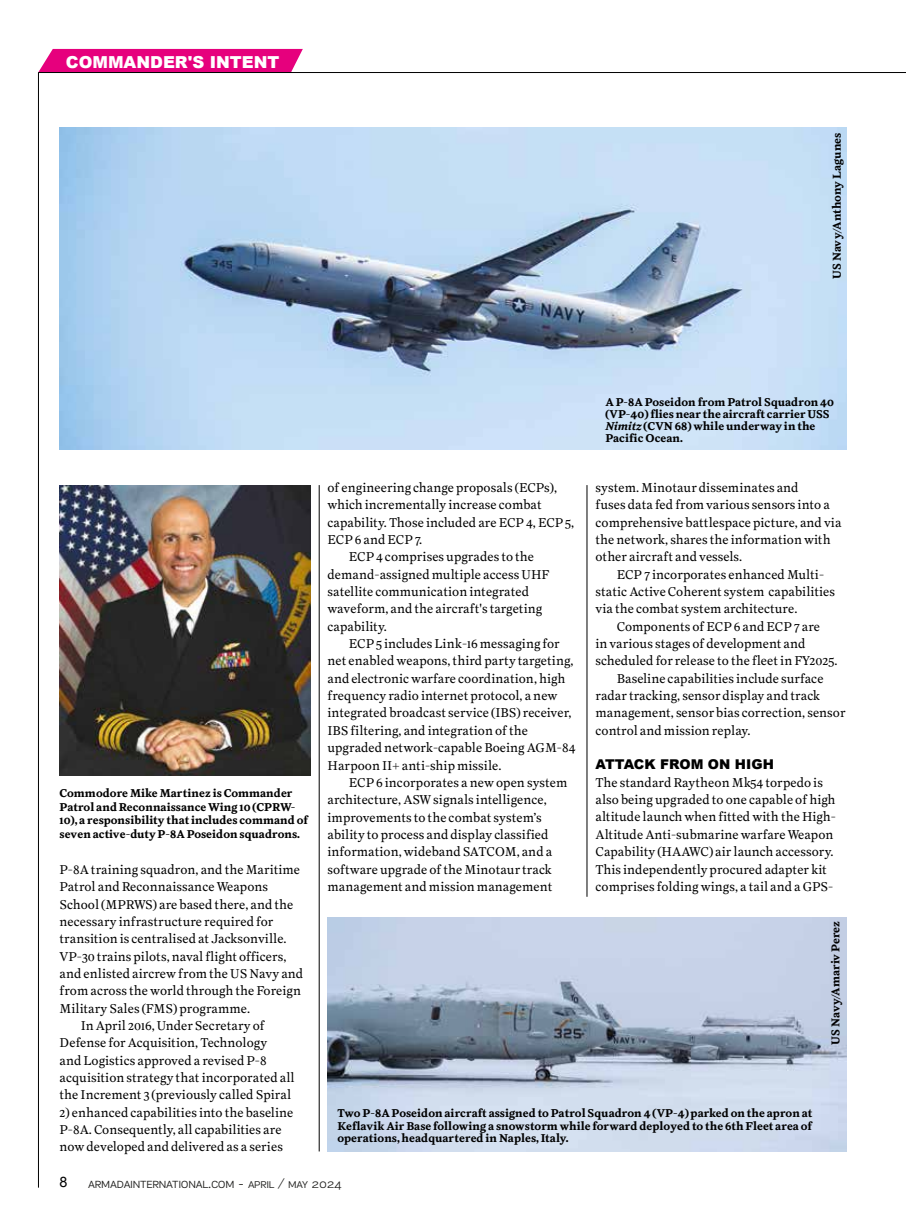
<style>
.page{position:relative;width:906px;height:1217px;background:#fff}
.page>*{position:absolute;margin:0;border:0;box-sizing:border-box;transform-origin:0 0}
.t1{font:900 16.5px "Arial";color:#fff}
.t2{font:14.4px "Arial";color:#000}
.t3{font:300 14.25px "PF Encore Sans Pro";letter-spacing:-.02em;color:#1d1d1b}
.t4{font:13.5px/17.4px "Superior Text";color:#000}
.t5{font:900 13.5px "Arial";color:#000}
.t6{font:700 12px/12px "Superior Text";color:#000}
.s1{font-style:italic}
.s2{font-size:13.5px}
</style>
<div class="page">
<div style="left:38px;top:49px;width:265px;height:23px;background:#e6007d"></div>
<hr style="left:38px;top:72px;width:1px;height:1115px;background:#000">
<hr style="left:38px;top:72px;width:868px;height:1px;background:#000">
<hr style="left:319px;top:485px;width:1px;height:666px;background:#000">
<hr style="left:587px;top:485px;width:1px;height:411px;background:#000">
<img style="left:327px;top:917px;width:519px;height:234px">
<img style="left:60px;top:128px;width:786px;height:322px">
<img style="left:60px;top:485px;width:250px;height:290px">
<p class="t1" style="left:66px;top:50px;width:215px">COMMANDER'S INTENT</p>
<p class="t6" style="left:831px;top:279px;width:147px;rotate:-90deg">US Navy/Anthony Lagunes</p>
<p class="t6" style="left:60px;top:787px;width:250px;line-height:13.5px">Commodore Mike Martinez is Commander Patrol and Reconnaissance Wing 10 (CPRW-10), a responsibility that includes command of seven active-duty P-8A Poseidon squadrons.</p>
<p class="t4" style="left:60px;top:860px;width:242px">P-8A training squadron, and the Maritime</p>
<p class="t4" style="left:60px;top:878px;width:210px">Patrol and Reconnaissance Weapons</p>
<p class="t4" style="left:60px;top:895px;width:235px">School (MPRWS) are based there, and the</p>
<p class="t4" style="left:60px;top:912px;width:215px">necessary infrastructure required for</p>
<p class="t4" style="left:60px;top:930px;width:229px">transition is centralised at Jacksonville.</p>
<p class="t4" style="left:60px;top:947px;width:228px">VP-30 trains pilots, naval flight officers,</p>
<p class="t4" style="left:60px;top:964px;width:245px">and enlisted aircrew from the US Navy and</p>
<p class="t4" style="left:60px;top:982px;width:243px">from across the world through the Foreign</p>
<p class="t4" style="left:60px;top:999px;width:192px">Military Sales (FMS) programme.</p>
<p class="t4" style="left:81px;top:1016px;width:185px">In April 2016, Under Secretary of</p>
<p class="t4" style="left:60px;top:1034px;width:209px">Defense for Acquisition, Technology</p>
<p class="t4" style="left:60px;top:1051px;width:209px">and Logistics approved a revised P-8</p>
<p class="t4" style="left:60px;top:1068px;width:237px">acquisition strategy that incorporated all</p>
<p class="t4" style="left:60px;top:1086px;width:233px">the Increment 3 (previously called Spiral</p>
<p class="t4" style="left:60px;top:1103px;width:235px">2) enhanced capabilities into the baseline<br>P-8A. Consequently, all capabilities are now developed and delivered as a series</p>
<p class="t4" style="left:327px;top:479px;width:231px">of engineering change proposals (ECPs),</p>
<p class="t4" style="left:327px;top:496px;width:216px">which incrementally increase combat</p>
<p class="t4" style="left:327px;top:514px;width:248px">capability. Those included are ECP 4, ECP 5,</p>
<p class="t4" style="left:327px;top:531px;width:96px">ECP 6 and ECP 7.</p>
<p class="t4" style="left:349px;top:548px;width:187px">ECP 4 comprises upgrades to the</p>
<p class="t4" style="left:327px;top:566px;width:223px">demand-assigned multiple access UHF</p>
<p class="t4" style="left:327px;top:583px;width:203px">satellite communication integrated</p>
<p class="t4" style="left:327px;top:600px;width:216px">waveform, and the aircraft's targeting</p>
<p class="t4" style="left:327px;top:618px;width:61px">capability.</p>
<p class="t4" style="left:349px;top:635px;width:212px">ECP 5 includes Link-16 messaging for</p>
<p class="t4" style="left:327px;top:652px;width:247px">net enabled weapons, third party targeting,</p>
<p class="t4" style="left:327px;top:670px;width:239px">and electronic warfare coordination, high</p>
<p class="t4" style="left:327px;top:687px;width:232px">frequency radio internet protocol, a new</p>
<p class="t4" style="left:327px;top:704px;width:245px">integrated broadcast service (IBS) receiver,</p>
<p class="t4" style="left:327px;top:722px;width:202px">IBS filtering, and integration of the</p>
<p class="t4" style="left:327px;top:739px;width:250px">upgraded network-capable Boeing AGM-84</p>
<p class="t4" style="left:327px;top:756px;width:175px">Harpoon II+ anti-ship missile.</p>
<p class="t4" style="left:349px;top:774px;width:220px">ECP 6 incorporates a new open system</p>
<p class="t4" style="left:327px;top:791px;width:221px">architecture, ASW signals intelligence,</p>
<p class="t4" style="left:327px;top:808px;width:216px">improvements to the combat system’s</p>
<p class="t4" style="left:327px;top:826px;width:222px">ability to process and display classified</p>
<p class="t4" style="left:327px;top:843px;width:226px">information, wideband SATCOM, and a</p>
<p class="t4" style="left:327px;top:860px;width:226px">software upgrade of the Minotaur track</p>
<p class="t4" style="left:327px;top:878px;width:226px">management and mission management</p>
<p class="t6" style="left:605px;top:396px;width:230px">A P-8A Poseidon from Patrol Squadron 40 (VP-40) flies near the aircraft carrier USS <span class="s1">Nimitz</span> (CVN 68) while underway in the Pacific Ocean.</p>
<p class="t4" style="left:595px;top:479px;width:247px">system. Minotaur disseminates and<br>fuses data fed from various sensors into a comprehensive battlespace picture, and via the network, shares the information with other aircraft and vessels.</p>
<p class="t4" style="left:595px;top:565px;width:241px;text-indent:21px">ECP 7 incorporates enhanced Multi&shy;static Active Coherent system capabilities via the combat system architecture.</p>
<p class="t4" style="left:617px;top:617px;width:205px">Components of ECP 6 and ECP 7 are</p>
<p class="t4" style="left:595px;top:635px;width:212px">in various stages of development and</p>
<p class="t4" style="left:595px;top:652px;width:244px">scheduled for release to the fleet in FY2025.</p>
<p class="t4" style="left:617px;top:669px;width:208px">Baseline capabilities include surface</p>
<p class="t4" style="left:595px;top:687px;width:226px">radar tracking, sensor display and track</p>
<p class="t4" style="left:595px;top:704px;width:251px">management, sensor bias correction, sensor</p>
<p class="t4" style="left:595px;top:721px;width:157px">control and mission replay.</p>
<p class="t5" style="left:595px;top:754px;width:180px">ATTACK FROM ON HIGH</p>
<p class="t4" style="left:595px;top:773px;width:242px">The standard Raytheon Mk54 torpedo is also being upgraded to one capable of high altitude launch when fitted with the High-Altitude Anti-submarine warfare Weapon Capability (HAAWC) air launch accessory.<br>This independently procured adapter kit comprises folding wings, a tail and a GPS-</p>
<p class="t6" style="left:830px;top:1044px;width:125px;rotate:-90deg">US Navy/Amariv Perez</p>
<p class="t6" style="left:337px;top:1107px;width:476px;text-align:justify">Two P-8A Poseidon aircraft assigned to Patrol Squadron 4 (VP-4) parked on the apron at Keflavik Air Base following a snowstorm while forward deployed to the 6th Fleet area of operations, headquartered in Naples, Italy.</p>
<p class="t2" style="left:60px;top:1172px;width:9px">8</p>
<p class="t3" style="left:88px;top:1174px;width:255px">armadainternational.com - <span class="s2">april / may 2024</span></p>
</div>
